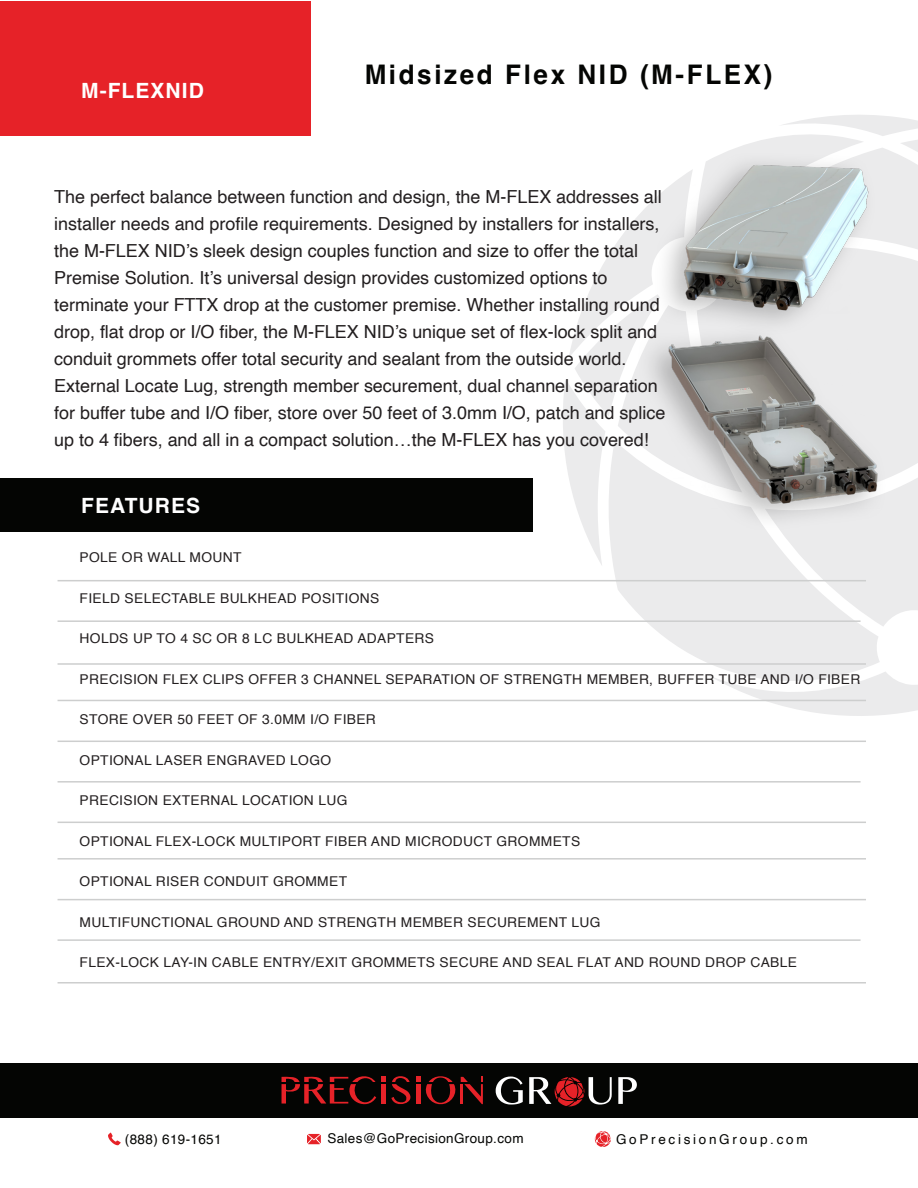
<style>
.page{position:relative;width:918px;height:1188px;background:#fff}
.page>*{position:absolute;margin:0;border:0;box-sizing:border-box;transform-origin:0 0}
.t1{font:700 27px "Helvetica";letter-spacing:.1em;color:#040503;scale:.96 1}
.t2{font:700 21px "Helvetica";letter-spacing:.05em;color:#fff}
.t3{font:18px/27px "Helvetica";color:#231f20}
.t4{font:13.5px "Helvetica";letter-spacing:.025em;color:#231f20}
.t5{font:13.5px "Helvetica";letter-spacing:.025em;color:#040503}
.t6{font:13.5px "Helvetica";letter-spacing:.2em;color:#040503}
</style>
<div class="page">
<div style="left:0;top:1px;width:311px;height:135px;background:#e62228"></div>
<svg style="left:557px;top:120px;width:361px;height:506px"></svg>
<svg style="left:606px;top:441px;width:274px;height:227px;fill:#ebebec"></svg>
<svg style="left:707px;top:668px;width:211px;height:48px"></svg>
<div style="left:0;top:478px;width:533px;height:54px;background:#040503"></div>
<div style="left:0;top:1064px;width:918px;height:54px;background:#040503"></div>
<hr style="left:58px;top:580px;width:808px;height:1px;background:#cdcece">
<hr style="left:58px;top:620px;width:803px;height:2px;background:#cdcece">
<hr style="left:58px;top:663px;width:808px;height:2px;background:#cdcece">
<hr style="left:58px;top:700px;width:808px;height:1px;background:#cdcece">
<hr style="left:58px;top:741px;width:808px;height:1px;background:#cdcece">
<hr style="left:58px;top:781px;width:803px;height:2px;background:#cdcece">
<hr style="left:58px;top:822px;width:808px;height:1px;background:#cdcece">
<hr style="left:58px;top:858px;width:808px;height:2px;background:#cdcece">
<hr style="left:58px;top:899px;width:808px;height:1px;background:#cdcece">
<hr style="left:58px;top:939px;width:803px;height:2px;background:#cdcece">
<hr style="left:58px;top:982px;width:808px;height:2px;background:#cdcece">
<svg style="left:282px;top:1076px;width:201px;height:29px"></svg>
<div style="left:381px;top:1084px;width:5px;height:20px;background:#e62228"></div>
<svg style="left:496px;top:1077px;width:27px;height:28px"></svg>
<svg style="left:618px;top:1077px;width:19px;height:27px"></svg>
<svg style="left:529px;top:1077px;width:83px;height:29px"></svg>
<svg style="left:108px;top:1133px;width:13px;height:12px"></svg>
<svg style="left:307px;top:1134px;width:14px;height:10px"></svg>
<svg style="left:595px;top:1131px;width:16px;height:16px"></svg>
<img style="left:636px;top:115px;width:277px;height:164px">
<img style="left:636px;top:279px;width:282px;height:284px">
<p class="t2" style="left:81px;top:78px;width:124px">M-FLEXNID</p>
<h1 class="t1" style="left:365px;top:58px;width:426px">Midsized Flex NID (M-FLEX)</h1>
<p class="t3" style="left:54px;top:183px;width:613px">The perfect balance between function and design, the M-FLEX addresses all installer needs and profile requirements. Designed by installers for installers, the M-FLEX NID’s sleek design couples function and size to offer the total Premise Solution. It’s universal design provides customized options to terminate your FTTX drop at the customer premise. Whether installing round drop, flat drop or I/O fiber, the M-FLEX NID’s unique set of flex-lock split and conduit grommets offer total security and sealant from the outside world.<br>External Locate Lug, strength member securement, dual channel separation for buffer tube and I/O fiber, store over 50 feet of 3.0mm I/O, patch and splice up to 4 fibers, and all in a compact solution…the M-FLEX has you covered!</p>
<p class="t2" style="left:81px;top:492px;width:120px">FEATURES</p>
<p class="t4" style="left:80px;top:547px;width:163px">POLE OR WALL MOUNT</p>
<p class="t4" style="left:80px;top:588px;width:301px">FIELD SELECTABLE BULKHEAD POSITIONS</p>
<p class="t4" style="left:80px;top:628px;width:356px">HOLDS UP TO 4 SC OR 8 LC BULKHEAD ADAPTERS</p>
<p class="t4" style="left:80px;top:669px;width:782px">PRECISION FLEX CLIPS OFFER 3 CHANNEL SEPARATION OF STRENGTH MEMBER, BUFFER TUBE AND I/O FIBER</p>
<p class="t4" style="left:80px;top:709px;width:298px">STORE OVER 50 FEET OF 3.0MM I/O FIBER</p>
<p class="t4" style="left:80px;top:750px;width:253px">OPTIONAL LASER ENGRAVED LOGO</p>
<p class="t4" style="left:80px;top:790px;width:269px">PRECISION EXTERNAL LOCATION LUG</p>
<p class="t4" style="left:80px;top:831px;width:502px">OPTIONAL FLEX-LOCK MULTIPORT FIBER AND MICRODUCT GROMMETS</p>
<p class="t4" style="left:80px;top:871px;width:269px">OPTIONAL RISER CONDUIT GROMMET</p>
<p class="t4" style="left:80px;top:912px;width:522px">MULTIFUNCTIONAL GROUND AND STRENGTH MEMBER SECUREMENT LUG</p>
<p class="t4" style="left:80px;top:952px;width:719px">FLEX-LOCK LAY-IN CABLE ENTRY/EXIT GROMMETS SECURE AND SEAL FLAT AND ROUND DROP CABLE</p>
<p class="t5" style="left:125px;top:1129px;width:98px">(888) 619-1651</p>
<p class="t5" style="left:327px;top:1128px;width:198px">Sales@GoPrecisionGroup.com</p>
<p class="t6" style="left:616px;top:1129px;width:193px">GoPrecisionGroup.com</p>
</div>
